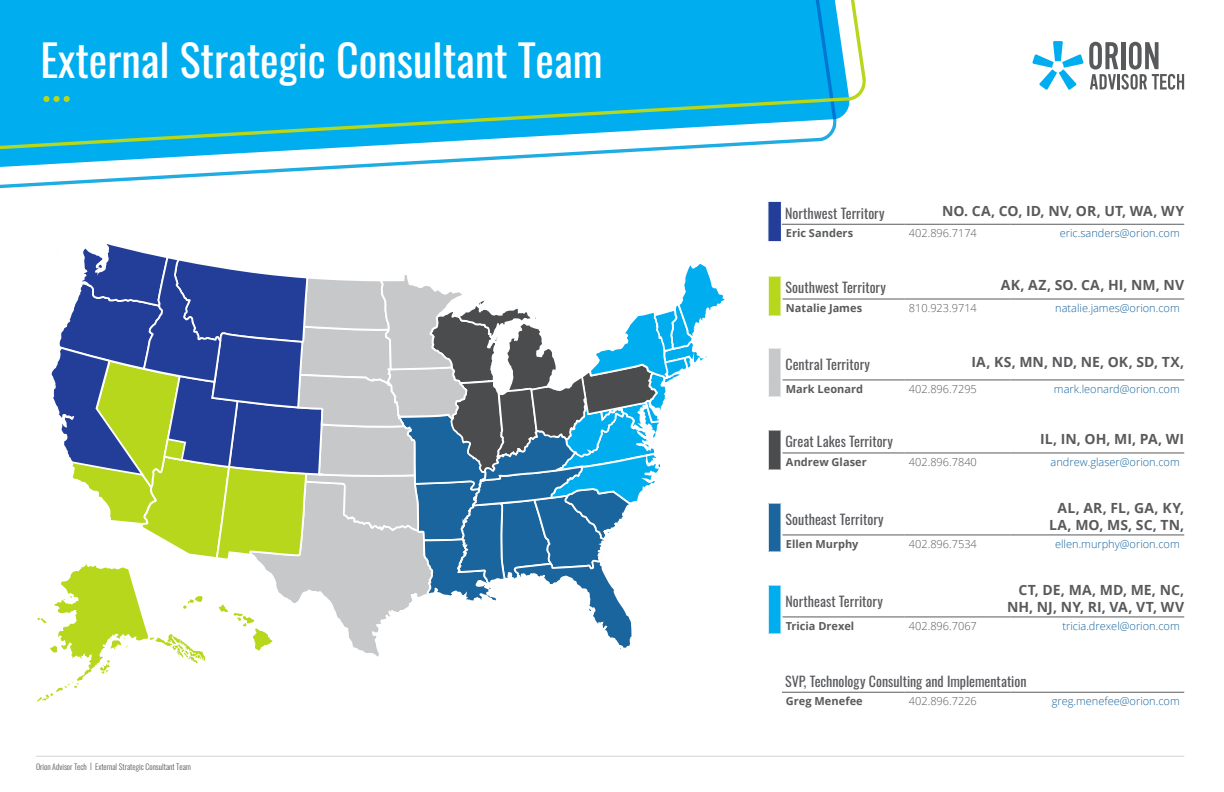
<style>
.page{position:relative;width:1224px;height:792px;background:#fff}
.page>*{position:absolute;margin:0;border:0;box-sizing:border-box;transform-origin:0 0}
.Cyan_Header{font:44px "Oswald";color:#fff}
.States{font:700 14px/17px "Open Sans";letter-spacing:.005em;color:#595a5c;text-align:right}
.Region_Header{font:14px "Oswald";color:#595a5d}
.Email{font:300 11px "Open Sans";color:#16649e}
.Contact_Info{font:300 11px "Open Sans";color:#595a5c}
.Names{font:700 11px "Open Sans";color:#595a5c}
.t1{font:300 8px "Oswald";color:#58595c}
</style>
<div class="page">
<hr style="left:782px;top:692px;width:122px;height:1px;background:#595a5c">
<hr style="left:904px;top:692px;width:107px;height:1px;background:#595a5c">
<hr style="left:1011px;top:692px;width:173px;height:1px;background:#595a5c">
<hr style="left:782px;top:224px;width:117px;height:1px;background:#595a5c">
<hr style="left:904px;top:224px;width:107px;height:1px;background:#595a5c">
<hr style="left:1011px;top:224px;width:173px;height:1px;background:#595a5c">
<svg style="left:768px;top:201px;width:14px;height:41px"></svg>
<hr style="left:782px;top:380px;width:117px;height:1px;background:#595a5c">
<hr style="left:904px;top:380px;width:107px;height:1px;background:#595a5c">
<hr style="left:1011px;top:380px;width:173px;height:1px;background:#595a5c">
<svg style="left:768px;top:348px;width:13px;height:49px"></svg>
<hr style="left:782px;top:453px;width:117px;height:1px;background:#595a5c">
<hr style="left:904px;top:453px;width:107px;height:1px;background:#595a5c">
<hr style="left:1011px;top:453px;width:173px;height:1px;background:#595a5c">
<svg style="left:768px;top:430px;width:14px;height:40px"></svg>
<hr style="left:782px;top:535px;width:117px;height:1px;background:#595a5c">
<hr style="left:904px;top:535px;width:107px;height:1px;background:#595a5c">
<hr style="left:1011px;top:535px;width:173px;height:1px;background:#595a5c">
<svg style="left:768px;top:503px;width:14px;height:49px"></svg>
<hr style="left:782px;top:617px;width:117px;height:1px;background:#595a5c">
<hr style="left:904px;top:617px;width:107px;height:1px;background:#595a5c">
<hr style="left:1011px;top:617px;width:173px;height:1px;background:#595a5c">
<svg style="left:768px;top:585px;width:14px;height:49px"></svg>
<svg style="left:1032px;top:41px;width:152px;height:49px"></svg>
<svg style="left:0;top:152px;width:630px;height:37px"></svg>
<svg style="left:0;top:1px;width:866px;height:151px;background:#1bb6eb"></svg>
<div style="left:43px;top:96px;width:7px;height:6px;background:#b6d71b;border-radius:50%"></div>
<div style="left:53px;top:96px;width:7px;height:6px;background:#b6d71b;border-radius:50%"></div>
<svg style="left:64px;top:96px;width:6px;height:6px"></svg>
<hr style="left:36px;top:756px;width:1148px;height:1px;background:#d4d3d2">
<svg style="left:37px;top:244px;width:688px;height:458px"></svg>
<hr style="left:782px;top:299px;width:117px;height:1px;background:#595a5c">
<hr style="left:904px;top:299px;width:107px;height:1px;background:#595a5c">
<hr style="left:1011px;top:299px;width:173px;height:1px;background:#595a5c">
<svg style="left:768px;top:276px;width:14px;height:40px"></svg>
<p class="Cyan_Header" style="left:40px;top:21px;width:564px">External Strategic Consultant Team</p>
<p class="t1" style="left:36px;top:759px;width:157px">Orion Advisor Tech | External Strategic Consultant Team</p>
<p class="Region_Header" style="left:785px;top:201px;width:101px">Northwest Territory</p>
<p class="States" style="left:942px;top:202px;width:244px">NO. CA, CO, ID, NV, OR, UT, WA, WY</p>
<p class="Names" style="left:786px;top:225px;width:69px">Eric Sanders</p>
<p class="Contact_Info" style="left:909px;top:226px;width:70px">402.896.7174</p>
<p class="Email" style="left:1060px;top:226px;width:121px">eric.sanders@orion.com</p>
<p class="Region_Header" style="left:786px;top:275px;width:102px">Southwest Territory</p>
<p class="States" style="left:1001px;top:277px;width:185px">AK, AZ, SO. CA, HI, NM, NV</p>
<p class="Names" style="left:786px;top:300px;width:78px">Natalie James</p>
<p class="Contact_Info" style="left:909px;top:300px;width:70px">810.923.9714</p>
<p class="Email" style="left:1055px;top:300px;width:126px">natalie.james@orion.com</p>
<p class="Region_Header" style="left:786px;top:352px;width:86px">Central Territory</p>
<p class="States" style="left:971px;top:353px;width:214px">IA, KS, MN, ND, NE, OK, SD, TX,</p>
<p class="Names" style="left:786px;top:381px;width:79px">Mark Leonard</p>
<p class="Contact_Info" style="left:909px;top:381px;width:70px">402.896.7295</p>
<p class="Email" style="left:1054px;top:381px;width:127px">mark.leonard@orion.com</p>
<p class="Region_Header" style="left:785px;top:429px;width:109px">Great Lakes Territory</p>
<p class="States" style="left:1040px;top:430px;width:146px">IL, IN, OH, MI, PA, WI</p>
<p class="Names" style="left:786px;top:454px;width:82px">Andrew Glaser</p>
<p class="Contact_Info" style="left:909px;top:454px;width:70px">402.896.7840</p>
<p class="Email" style="left:1051px;top:454px;width:131px">andrew.glaser@orion.com</p>
<p class="Region_Header" style="left:786px;top:507px;width:100px">Southeast Territory</p>
<p class="States" style="left:1049px;top:500px;width:137px">AL, AR, FL, GA, KY,<br>LA, MO, MS, SC, TN,</p>
<p class="Names" style="left:786px;top:536px;width:74px">Ellen Murphy</p>
<p class="Contact_Info" style="left:909px;top:536px;width:70px">402.896.7534</p>
<p class="Email" style="left:1055px;top:536px;width:126px">ellen.murphy@orion.com</p>
<p class="Region_Header" style="left:786px;top:589px;width:99px">Northeast Territory</p>
<p class="States" style="left:1007px;top:582px;width:179px">CT, DE, MA, MD, ME, NC,<br>NH, NJ, NY, RI, VA, VT, WV</p>
<p class="Names" style="left:786px;top:618px;width:70px">Tricia Drexel</p>
<p class="Contact_Info" style="left:909px;top:618px;width:70px">402.896.7067</p>
<p class="Email" style="left:1062px;top:618px;width:119px">tricia.drexel@orion.com</p>
<p class="Region_Header" style="left:785px;top:669px;width:243px">SVP, Technology Consulting and Implementation</p>
<p class="Names" style="left:786px;top:693px;width:78px">Greg Menefee</p>
<p class="Contact_Info" style="left:909px;top:694px;width:70px">402.896.7226</p>
<p class="Email" style="left:1052px;top:694px;width:129px">greg.menefee@orion.com</p>
</div>
